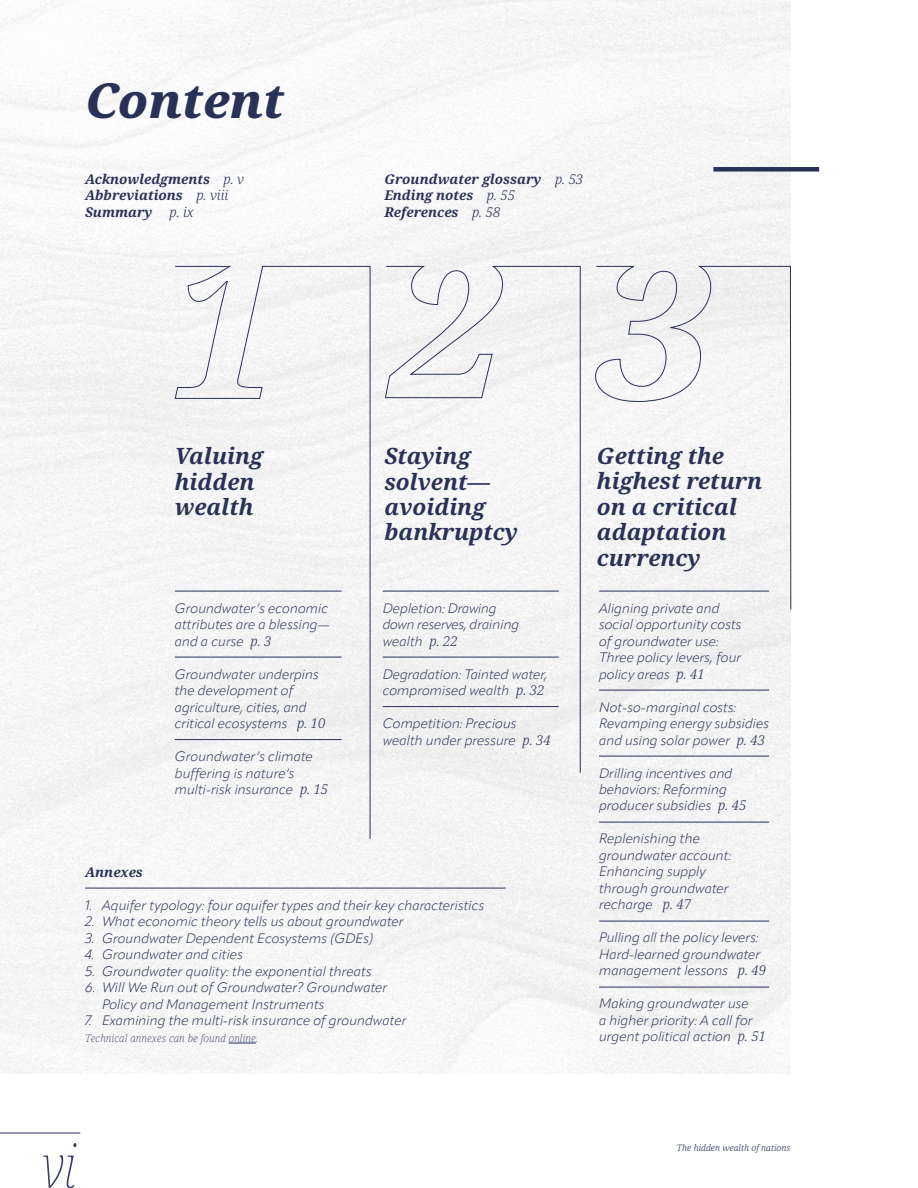
<style>
.page{position:relative;width:918px;height:1188px;background:#fff}
.page>*{position:absolute;margin:0;border:0;box-sizing:border-box;transform-origin:0 0}
.t1{font:italic 100 extra-condensed 60px "Noto Serif";color:#3a3e63}
.t2{font:italic 800 48px "Noto Serif";color:#2a3157}
.t3{font:italic 700 22.5px/25.5px "Noto Serif";color:#2a3157}
.t4{font:italic 300 13.5px/16.5px "Apparat";color:#2a3157}
.t5{font:italic 700 13.5px/16.5px "Noto Serif";color:#2a3157}
.t6{font:italic 300 13.5px "Noto Serif";color:#2a3157}
.t7{font:italic 200 10.5px "Noto Serif";letter-spacing:.01em;color:#2a3157}
.t8{font:italic 300 9px "Noto Serif";color:#2a3157}
.s1{font-weight:300}
.s2{font-family:"Noto Serif"}
</style>
<div class="page">
<div style="left:0;top:0;width:790px;height:1073px;background:#f6f6f6"></div>
<hr style="left:85px;top:888px;width:421px;height:1px;background:#2a3157">
<svg style="left:229px;top:1043px;width:27px;height:1px"></svg>
<hr style="left:0;top:1133px;width:80px;height:1px;background:#2a3157">
<div style="left:174px;top:266px;width:197px;height:574px;background:#f4f4f4"></div>
<div style="left:385px;top:266px;width:196px;height:508px;background:#f3f3f3"></div>
<svg style="left:595px;top:266px;width:197px;height:344px"></svg>
<hr style="left:175px;top:591px;width:167px;height:1px;background:#2a3157">
<hr style="left:175px;top:657px;width:167px;height:1px;background:#2a3157">
<hr style="left:175px;top:739px;width:167px;height:1px;background:#2a3157">
<hr style="left:383px;top:591px;width:176px;height:1px;background:#2a3157">
<hr style="left:383px;top:657px;width:176px;height:1px;background:#2a3157">
<hr style="left:383px;top:706px;width:176px;height:1px;background:#2a3157">
<hr style="left:599px;top:591px;width:170px;height:1px;background:#2a3157">
<hr style="left:599px;top:690px;width:170px;height:1px;background:#2a3157">
<hr style="left:599px;top:756px;width:170px;height:1px;background:#2a3157">
<hr style="left:599px;top:822px;width:170px;height:1px;background:#2a3157">
<hr style="left:599px;top:921px;width:170px;height:1px;background:#2a3157">
<hr style="left:599px;top:987px;width:170px;height:1px;background:#2a3157">
<div style="left:713px;top:167px;width:106px;height:5px;background:#2a3157"></div>
<h2 class="t2" style="left:85px;top:66px;width:201px">Content</h2>
<p class="t5" style="left:85px;top:171px;width:161px">Acknowledgments <span class="s1">p. v<br></span>Abbreviations <span class="s1">p. viii<br></span>Summary</p>
<p class="t6" style="left:170px;top:203px;width:26px">p. ix</p>
<p class="t5" style="left:384px;top:171px;width:200px">Groundwater glossary <span class="s1">p. 53<br></span>Ending notes <span class="s1">p. 55<br></span>References <span class="s1">p. 58</span></p>
<h3 class="t3" style="left:175px;top:444px;width:90px">Valuing hidden wealth</h3>
<h3 class="t3" style="left:384px;top:444px;width:135px">Staying solvent— avoiding bankruptcy</h3>
<h3 class="t3" style="left:597px;top:444px;width:167px">Getting the highest return on a critical adaptation currency</h3>
<p class="t4" style="left:175px;top:600px;width:157px">Groundwater’s economic attributes are a blessing— and a curse <span class="s2">p. 3</span></p>
<p class="t4" style="left:175px;top:666px;width:152px">Groundwater underpins the development of agriculture, cities, and critical ecosystems <span class="s2">p. 10</span></p>
<p class="t4" style="left:175px;top:748px;width:155px">Groundwater’s climate buffering is nature’s multi-risk insurance <span class="s2">p. 15</span></p>
<p class="t4" style="left:383px;top:600px;width:138px">Depletion: Drawing down reserves, draining wealth <span class="s2">p. 22</span></p>
<p class="t4" style="left:383px;top:666px;width:166px">Degradation: Tainted water, compromised wealth <span class="s2">p. 32</span></p>
<p class="t4" style="left:383px;top:715px;width:170px">Competition: Precious wealth under pressure <span class="s2">p. 34</span></p>
<p class="t5" style="left:85px;top:864px;width:59px">Annexes</p>
<p class="t4" style="left:85px;top:897px;width:401px">1. Aquifer typology: four aquifer types and their key characteristics</p>
<p class="t4" style="left:85px;top:913px;width:320px">2. What economic theory tells us about groundwater</p>
<p class="t4" style="left:85px;top:930px;width:290px">3. Groundwater Dependent Ecosystems (GDEs)</p>
<p class="t4" style="left:85px;top:946px;width:160px">4. Groundwater and cities</p>
<p class="t4" style="left:85px;top:963px;width:288px">5. Groundwater quality: the exponential threats</p>
<p class="t4" style="left:102px;top:979px;width:287px;text-indent:-17px">6. Will We Run out of Groundwater? Groundwater<br>Policy and Management Instruments</p>
<p class="t4" style="left:85px;top:1012px;width:323px">7. Examining the multi-risk insurance of groundwater</p>
<p class="t7" style="left:85px;top:1031px;width:175px">Technical annexes can be found online.</p>
<p class="t4" style="left:599px;top:600px;width:144px">Aligning private and social opportunity costs of groundwater use:<br>Three policy levers, four policy areas <span class="s2">p. 41</span></p>
<p class="t4" style="left:599px;top:699px;width:172px">Not-so-marginal costs:<br>Revamping energy subsidies and using solar power <span class="s2">p. 43</span></p>
<p class="t4" style="left:599px;top:765px;width:149px">Drilling incentives and behaviors: Reforming producer subsidies <span class="s2">p. 45</span></p>
<p class="t4" style="left:599px;top:831px;width:134px">Replenishing the groundwater account:<br>Enhancing supply through groundwater recharge <span class="s2">p. 47</span></p>
<p class="t4" style="left:599px;top:930px;width:169px">Pulling all the policy levers:<br>Hard-learned groundwater management lessons <span class="s2">p. 49</span></p>
<p class="t4" style="left:599px;top:996px;width:168px">Making groundwater use<br>a higher priority: A call for urgent political action <span class="s2">p. 51</span></p>
<h1 class="t1" style="left:42px;top:1126px;width:36px">vi</h1>
<p class="t8" style="left:677px;top:1141px;width:115px">The hidden wealth of nations</p>
</div>
